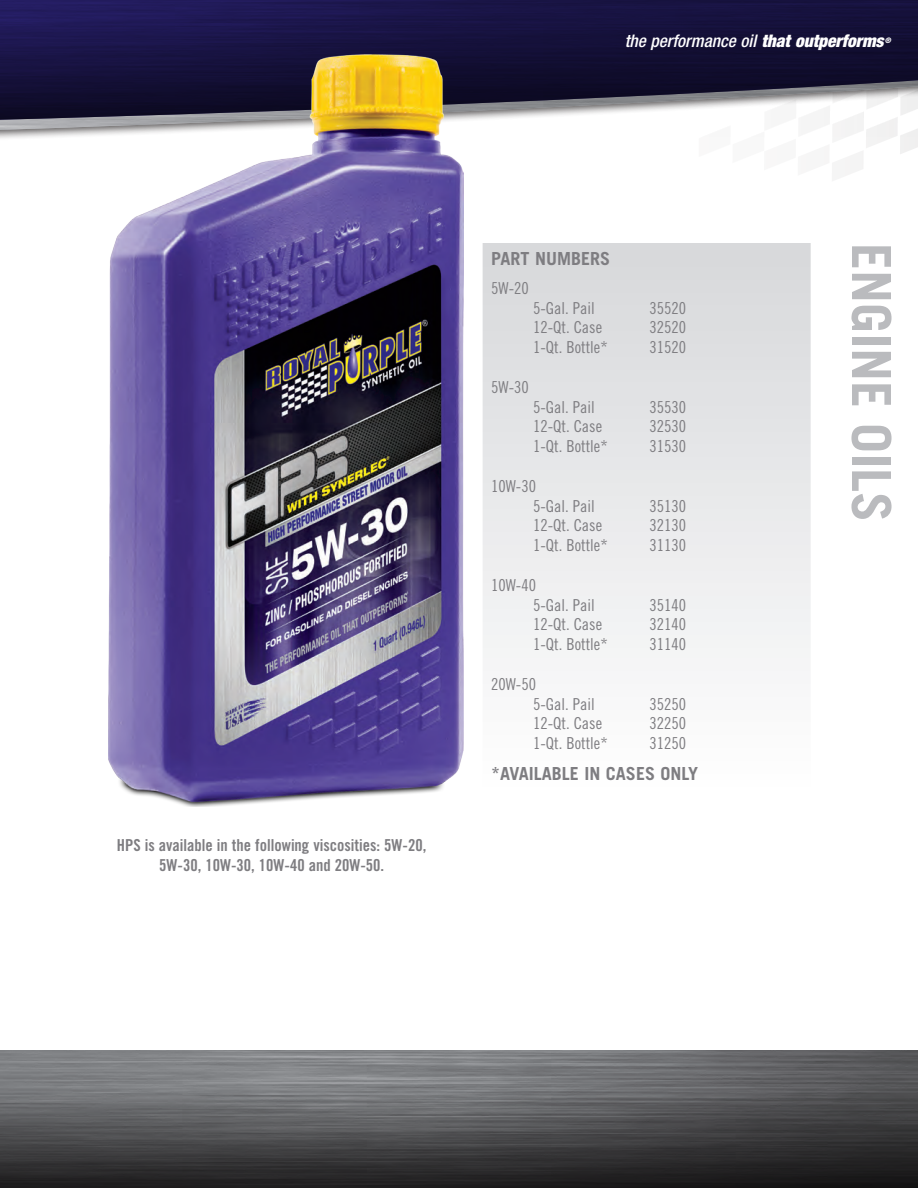
<style>
.page{position:relative;width:918px;height:1188px;background:#fff}
.page>*{position:absolute;margin:0;border:0;box-sizing:border-box;transform-origin:0 0}
.t1{font:700 54px "Trade Gothic LT Std";color:#babbbe}
.t2{font:700 18px "Trade Gothic LT Std";letter-spacing:-.02em;color:#7e7d81}
.t3{font:italic 500 condensed 17.4px "Helvetica Neue";color:#fff}
.t4{font:16.5px/19.8px "Trade Gothic LT Std Cn 18";color:#7e7d81}
.t5{font:16.5px/19.8px "Trade Gothic LT Std Bd Cn 20";color:#7e7d81;text-align:center}
.t6{font:italic 900 condensed 7.65px "Helvetica Neue";color:#fff}
.s1{font-weight:900}
</style>
<div class="page">
<svg style="left:0;top:134px;width:918px;height:16px"></svg>
<svg style="left:0;top:0;width:918px;height:134px;background:#3f3c5e"></svg>
<img style="left:0;top:1051px;width:918px;height:10px">
<svg style="left:0;top:1061px;width:918px;height:127px;background:#505153"></svg>
<img style="left:108px;top:54px;width:356px;height:753px">
<svg style="left:483px;top:243px;width:328px;height:415px"></svg>
<p class="t3" style="left:625px;top:31px;width:260px">the performance oil <span class="s1">that outperforms</span></p>
<p class="t6" style="left:885px;top:35px;width:8px">®</p>
<p class="t5" style="left:117px;top:835px;width:311px">HPS is available in the following viscosities: 5W-20,<br>5W-30, 10W-30, 10W-40 and 20W-50.</p>
<p class="t2" style="left:491px;top:247px;width:20px">PART</p>
<p class="t2" style="left:535px;top:247px;width:23px">NUMBERS</p>
<p class="t4" style="left:491px;top:278px;width:39px">5W-20</p>
<p class="t4" style="left:533px;top:298px;width:63px">5-Gal. Pail</p>
<p class="t4" style="left:649px;top:298px;width:38px">35520</p>
<p class="t4" style="left:533px;top:317px;width:71px">12-Qt. Case</p>
<p class="t4" style="left:649px;top:317px;width:38px">32520</p>
<p class="t4" style="left:533px;top:337px;width:76px">1-Qt. Bottle*</p>
<p class="t4" style="left:649px;top:337px;width:38px">31520</p>
<p class="t4" style="left:491px;top:377px;width:39px">5W-30</p>
<p class="t4" style="left:533px;top:397px;width:63px">5-Gal. Pail</p>
<p class="t4" style="left:649px;top:397px;width:38px">35530</p>
<p class="t4" style="left:533px;top:416px;width:71px">12-Qt. Case</p>
<p class="t4" style="left:649px;top:416px;width:38px">32530</p>
<p class="t4" style="left:533px;top:436px;width:76px">1-Qt. Bottle*</p>
<p class="t4" style="left:649px;top:436px;width:38px">31530</p>
<p class="t4" style="left:533px;top:476px;width:63px;text-indent:-42px">10W-30<br>5-Gal. Pail</p>
<p class="t4" style="left:649px;top:496px;width:38px">35130</p>
<p class="t4" style="left:533px;top:515px;width:71px">12-Qt. Case</p>
<p class="t4" style="left:649px;top:515px;width:38px">32130</p>
<p class="t4" style="left:533px;top:535px;width:76px">1-Qt. Bottle*</p>
<p class="t4" style="left:649px;top:535px;width:38px">31130</p>
<p class="t4" style="left:533px;top:575px;width:63px;text-indent:-42px">10W-40<br>5-Gal. Pail</p>
<p class="t4" style="left:649px;top:595px;width:38px">35140</p>
<p class="t4" style="left:533px;top:614px;width:71px">12-Qt. Case</p>
<p class="t4" style="left:649px;top:614px;width:38px">32140</p>
<p class="t4" style="left:533px;top:634px;width:76px">1-Qt. Bottle*</p>
<p class="t4" style="left:649px;top:634px;width:38px">31140</p>
<p class="t4" style="left:533px;top:674px;width:63px;text-indent:-42px">20W-50<br>5-Gal. Pail</p>
<p class="t4" style="left:649px;top:694px;width:38px">35250</p>
<p class="t4" style="left:533px;top:713px;width:71px">12-Qt. Case</p>
<p class="t4" style="left:649px;top:713px;width:38px">32250</p>
<p class="t4" style="left:533px;top:733px;width:76px">1-Qt. Bottle*</p>
<p class="t4" style="left:649px;top:733px;width:38px">31250</p>
<p class="t2" style="left:491px;top:762px;width:38px">*AVAILABLE</p>
<p class="t2" style="left:584px;top:762px;width:42px">IN CASES</p>
<p class="t2" style="left:661px;top:762px;width:20px">ONLY</p>
<h1 class="t1" style="left:904px;top:243px;width:281px;rotate:90deg">ENGINE OILS</h1>
</div>
